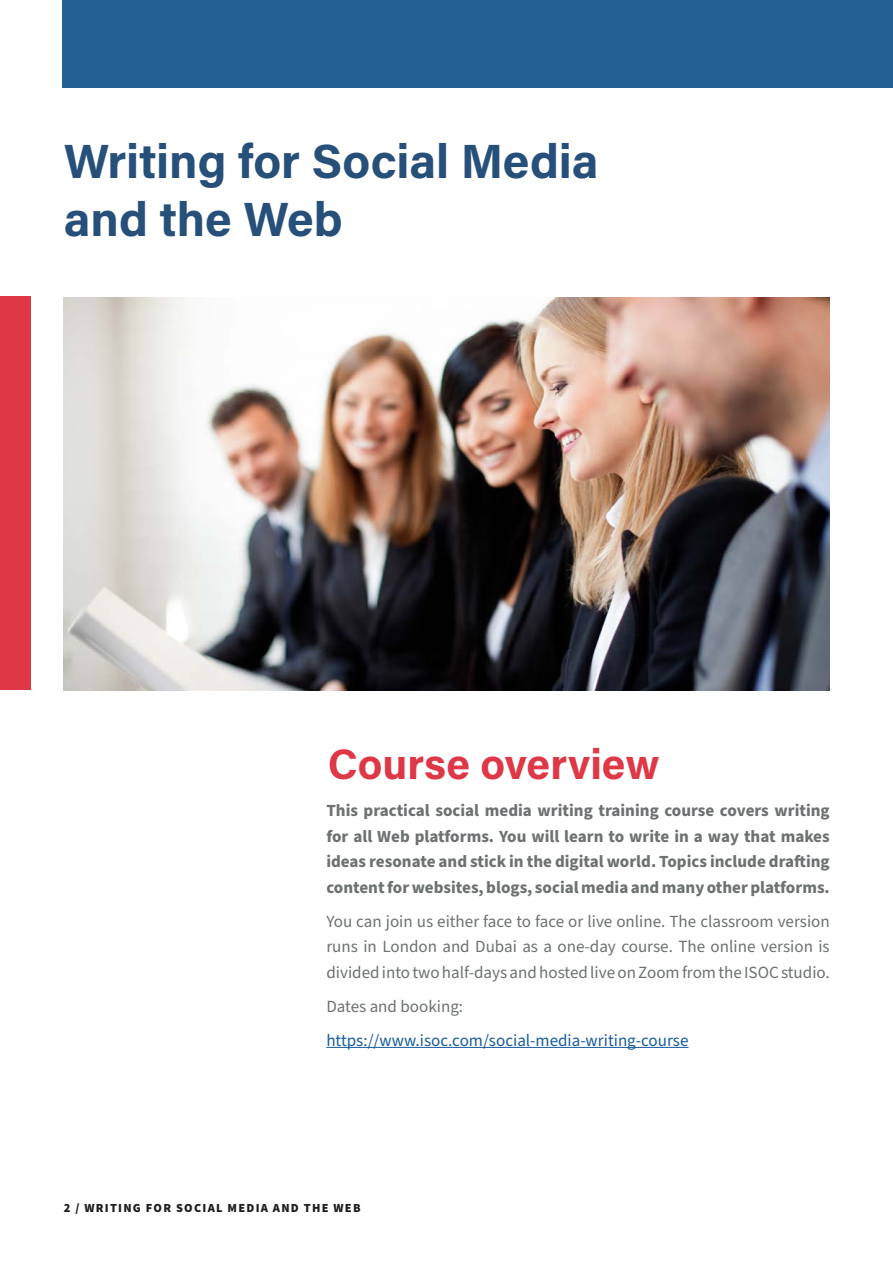
<style>
.page{position:relative;width:893px;height:1263px;background:#fff}
.page>*{position:absolute;margin:0;border:0;box-sizing:border-box;transform-origin:0 0}
.Titles{font:700 48px/57.6px "Acumin Pro";color:#264f79}
.ISOC_H1_red{font:700 42.6px "Acumin Pro";color:#de3847}
.ISOC_large_body_text{font:700 17.1px/25.5px "Source Sans Pro";color:#6d7172;text-align:justify}
.ISOC_large_body_text-2{font:17.1px/25.5px "Source Sans Pro";color:#6d7172;text-align:justify}
.ISOC_large_body_text-3{font:17.1px "Source Sans Pro";color:#175d9e}
.t1{font:900 12.3px "Source Sans Pro";letter-spacing:.1em;color:#231f20}
</style>
<div class="page">
<div style="left:62px;top:0;width:831px;height:88px;background:#236195"></div>
<div style="left:0;top:296px;width:31px;height:394px;background:#de3847"></div>
<hr style="left:326px;top:1047px;width:362px;height:1px;background:#175d9e">
<img style="left:64px;top:298px;width:765px;height:393px">
<p class="Titles" style="left:64px;top:130px;width:536px">Writing for Social Media and the Web</p>
<p class="ISOC_H1_red" style="left:328px;top:734px;width:333px">Course overview</p>
<p class="ISOC_large_body_text" style="left:326px;top:798px;width:505px">This practical social media writing training course covers writing for all Web platforms. You will learn to write in a way that makes ideas resonate and stick in the digital world. Topics include drafting content for websites, blogs, social media and many other platforms.</p>
<p class="ISOC_large_body_text-2" style="left:326px;top:909px;width:505px">You can join us either face to face or live online. The classroom version runs in London and Dubai as a one-day course. The online version is divided into two half-days and hosted live on Zoom from the ISOC studio.</p>
<p class="ISOC_large_body_text-2" style="left:326px;top:994px;width:138px">Dates and booking:</p>
<p class="ISOC_large_body_text-3" style="left:326px;top:1029px;width:364px">https://www.isoc.com/social-media-writing-course</p>
<p class="t1" style="left:64px;top:1199px;width:298px">2 / WRITING FOR SOCIAL MEDIA AND THE WEB</p>
</div>
